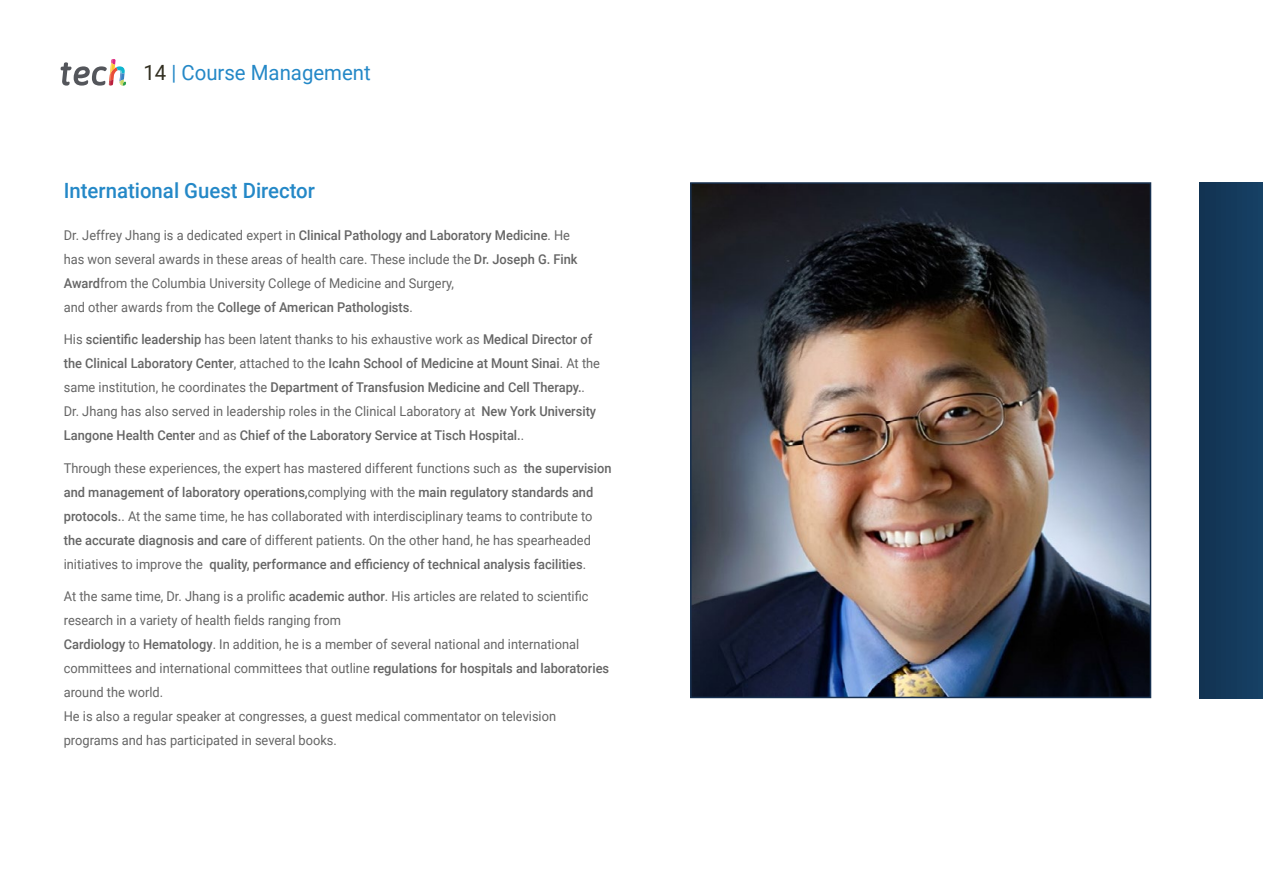
<style>
.page{position:relative;width:1263px;height:893px;background:#fff}
.page>*{position:absolute;margin:0;border:0;box-sizing:border-box;transform-origin:0 0}
.t1{font:500 21px "Roboto";color:#2488c7}
.t2{font:21px "Roboto";color:#2488c7}
.t3{font:13.5px/24px "Roboto";color:#656565;scale:.95 1}
.t4{font:500 13.5px/24px "Roboto";color:#656565;scale:.95 1}
.s1{color:#312e20}
.s2{font-weight:500}
.s3{font-weight:400}
</style>
<div class="page">
<svg style="left:61px;top:59px;width:65px;height:27px"></svg>
<img style="left:693px;top:185px;width:455px;height:510px">
<div style="left:690px;top:182px;width:461px;height:516px;border:2px solid #17304f"></div>
<div style="left:1199px;top:182px;width:64px;height:516px;background:#14395b"></div>
<h1 class="t2" style="left:144px;top:57px;width:229px"><span class="s1">14</span> | Course Management</h1>
<h1 class="t1" style="left:64px;top:176px;width:253px">International Guest Director</h1>
<p class="t3" style="left:64px;top:222px;width:542px">Dr. Jeffrey Jhang is a dedicated expert in <span class="s2">Clinical Pathology and Laboratory Medicine</span>. He has won several awards in these areas of health care. These include the <span class="s2">Dr. Joseph G. Fink Award</span>from the Columbia University College of Medicine and Surgery,<br>and other awards from the <span class="s2">College of American Pathologists</span>.</p>
<p class="t4" style="left:64px;top:327px;width:566px"><span class="s3">His</span> scientific leadership <span class="s3">has been latent thanks to his exhaustive work as</span> Medical Director of the Clinical Laboratory Center<span class="s3">, attached to the</span> Icahn School of Medicine at Mount Sinai<span class="s3">. At the same institution, he coordinates the</span> Department of Transfusion Medicine and Cell Therapy.<span class="s3">.<br>Dr. Jhang has also served in leadership roles in the Clinical Laboratory at</span> New York University Langone Health Center <span class="s3">and as</span> Chief of the Laboratory Service at Tisch Hospital.<span class="s3">.</span></p>
<p class="t3" style="left:64px;top:455px;width:578px">Through these experiences, the expert has mastered different functions such as <span class="s2">the supervision and management of laboratory operations,</span>complying with the <span class="s2">main regulatory standards and protocols.</span>. At the same time, he has collaborated with interdisciplinary teams to contribute to <span class="s2">the accurate diagnosis and care</span> of different patients. On the other hand, he has spearheaded initiatives to improve the <span class="s2">quality, performance and efficiency of technical analysis facilities</span>.</p>
<p class="t3" style="left:64px;top:584px;width:576px">At the same time, Dr. Jhang is a prolific <span class="s2">academic author</span>. His articles are related to scientific research in a variety of health fields ranging from<br><span class="s2">Cardiology</span> to <span class="s2">Hematology</span>. In addition, he is a member of several national and international committees and international committees that outline <span class="s2">regulations for hospitals and laboratories </span>around the world.<br>He is also a regular speaker at congresses, a guest medical commentator on television programs and has participated in several books.</p>
</div>
